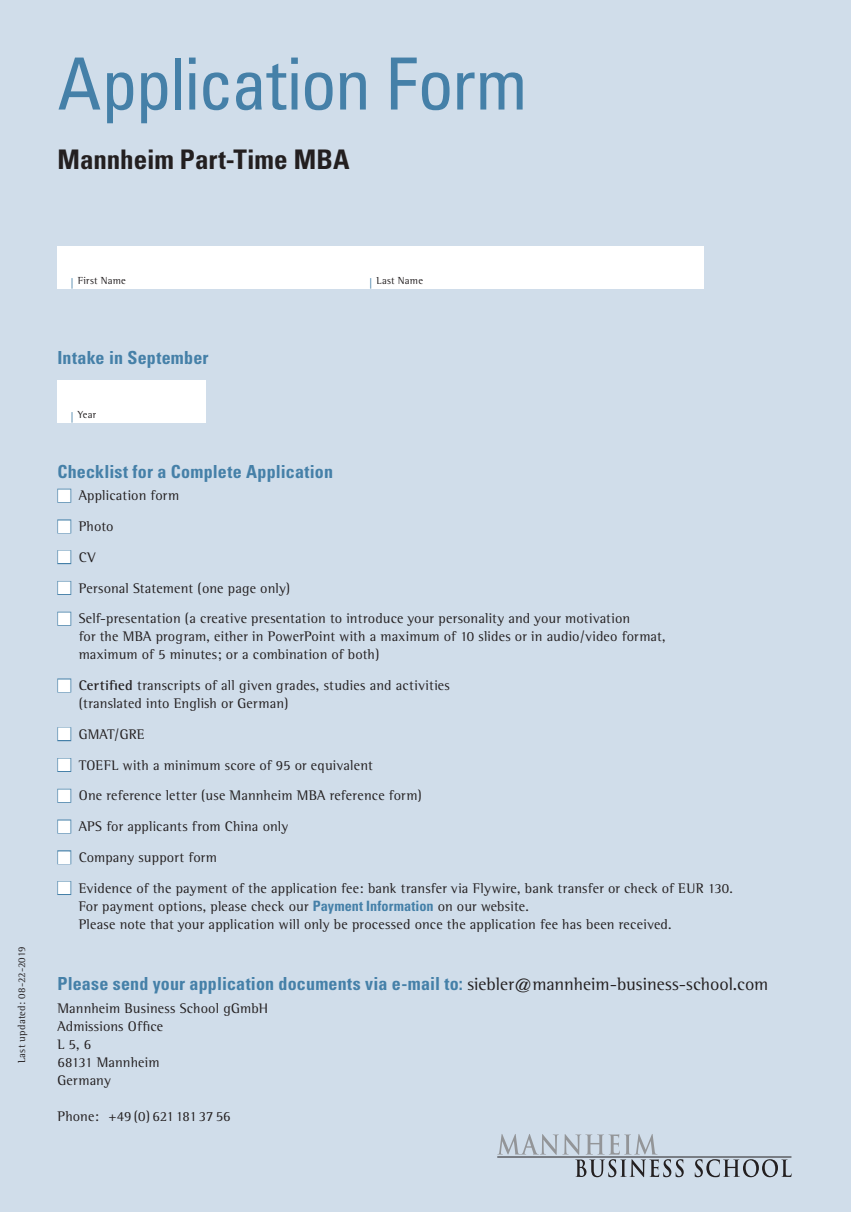
<style>
.page{position:relative;width:851px;height:1212px;background:#fff}
.page>*{position:absolute;margin:0;border:0;box-sizing:border-box;transform-origin:0 0}
.t1{font:condensed 72px "Univers LT Std";letter-spacing:-.025em;color:#4580a8}
.t2{font:700 condensed 27px "Univers LT Std";color:#231f20}
.t3{font:700 condensed 18px "Univers LT Std";letter-spacing:.01em;color:#4580a8}
.t4{font:14.25px/18px "Rotis Semi Serif";letter-spacing:.01em;color:#231f20}
.t5{font:10.5px "Rotis Semi Serif";letter-spacing:.025em;color:#231f20}
.s1{font-size:12px;color:#4580a8}
.s2{color:#fff}
.s3{font-family:"AT Rotis Semi Serif";font-weight:700}
.s4{font-family:"AT Rotis Semi Serif"}
.s5{font-family:"Univers";font-weight:700;font-stretch:condensed;color:#4580a8}
.s6{font-family:"Rotis Semi Serif";font-weight:400;font-stretch:normal;color:#231f20}
</style>
<div class="page">
<div style="left:0;top:0;width:850px;height:1212px;background:#d0ddea"></div>
<hr style="left:497px;top:1156px;width:294px;height:1px;background:#231f20">
<svg style="left:694px;top:1159px;width:97px;height:18px"></svg>
<svg style="left:497px;top:1134px;width:186px;height:43px"></svg>
<div style="left:57px;top:246px;width:647px;height:43px;background:#fff"></div>
<div style="left:57px;top:380px;width:148px;height:43px;background:#fff"></div>
<div style="left:57px;top:489px;width:14px;height:14px;border:2px solid #4580a8"></div>
<div style="left:57px;top:519px;width:14px;height:14px;border:2px solid #4580a8"></div>
<div style="left:57px;top:550px;width:14px;height:14px;border:2px solid #4580a8"></div>
<div style="left:57px;top:581px;width:14px;height:14px;border:2px solid #4580a8"></div>
<div style="left:57px;top:612px;width:14px;height:14px;border:2px solid #4580a8"></div>
<div style="left:57px;top:678px;width:14px;height:14px;border:2px solid #4580a8"></div>
<div style="left:57px;top:727px;width:14px;height:14px;border:2px solid #4580a8"></div>
<div style="left:57px;top:758px;width:14px;height:14px;border:2px solid #4580a8"></div>
<div style="left:57px;top:789px;width:14px;height:14px;border:2px solid #4580a8"></div>
<div style="left:57px;top:819px;width:14px;height:14px;border:2px solid #4580a8"></div>
<div style="left:57px;top:850px;width:14px;height:14px;border:2px solid #4580a8"></div>
<div style="left:57px;top:881px;width:14px;height:14px;border:2px solid #4580a8"></div>
<h1 class="t1" style="left:57px;top:38px;width:471px">Application Form</h1>
<h2 class="t2" style="left:57px;top:143px;width:293px">Mannheim Part-Time MBA</h2>
<p class="t5" style="left:16px;top:1063px;width:118px;rotate:-90deg">Last updated: 08-22-2019</p>
<p class="t5" style="left:70px;top:274px;width:57px"><span class="s1">|</span> First Name</p>
<p class="t5" style="left:369px;top:274px;width:56px"><span class="s1">|</span> Last Name</p>
<p class="t3" style="left:57px;top:346px;width:152px">Intake in September</p>
<p class="t5" style="left:70px;top:408px;width:27px"><span class="s1">|</span> Year</p>
<p class="t3" style="left:57px;top:461px;width:277px">Checklist for a Complete Application</p>
<p class="t4" style="left:57px;top:486px;width:123px"><span class="s2">■</span> Application form</p>
<p class="t4" style="left:57px;top:517px;width:58px"><span class="s2">■</span> Photo</p>
<p class="t4" style="left:57px;top:548px;width:40px"><span class="s2">■</span> CV</p>
<p class="t4" style="left:57px;top:579px;width:234px"><span class="s2">■</span> Personal Statement (one page only)</p>
<p class="t4" style="left:79px;top:610px;width:588px;text-indent:-21px"><span class="s2">■</span> Self-presentation (a creative presentation to introduce your personality and your motivation<br>for the MBA program, either in PowerPoint with a maximum of 10 slides or in audio/video format, maximum of 5 minutes; or a combination of both)</p>
<p class="t4" style="left:79px;top:676px;width:372px;text-indent:-21px"><span class="s2">■</span> <span class="s3">Certified</span> transcripts of all given grades, studies and activities (translated into English or German)</p>
<p class="t4" style="left:57px;top:725px;width:89px"><span class="s2">■</span> GMAT/GRE</p>
<p class="t4" style="left:57px;top:756px;width:317px"><span class="s2">■</span> TOEFL with a minimum score of 95 or equivalent</p>
<p class="t4" style="left:57px;top:787px;width:366px"><span class="s2">■</span> One reference letter (use Mannheim MBA reference form)</p>
<p class="t4" style="left:57px;top:817px;width:232px"><span class="s2">■</span> APS for applicants from China only</p>
<p class="t4" style="left:57px;top:848px;width:161px"><span class="s2">■</span> Company support form</p>
<p class="t4" style="left:79px;top:879px;width:655px;text-indent:-21px"><span class="s2">■</span> Evidence of the payment of the application fee: <span class="s4">bank transfer via Flywire,</span> bank transfer or check of EUR 130.<br>For payment options, please check our <span class="s5">Payment Information</span> on our website.<br>Please note that your application will only be processed once the application fee has been received.</p>
<p class="t3" style="left:57px;top:973px;width:712px">Please send your application documents via e-mail to: <span class="s6">siebler@mannheim-business-school.com</span></p>
<p class="t4" style="left:57px;top:999px;width:212px">Mannheim Business School gGmbH<br>Admissions Office<br>L 5, 6<br>68131 Mannheim<br>Germany</p>
<p class="t4" style="left:57px;top:1107px;width:175px">Phone: +49 (0) 621 181 37 56</p>
</div>
